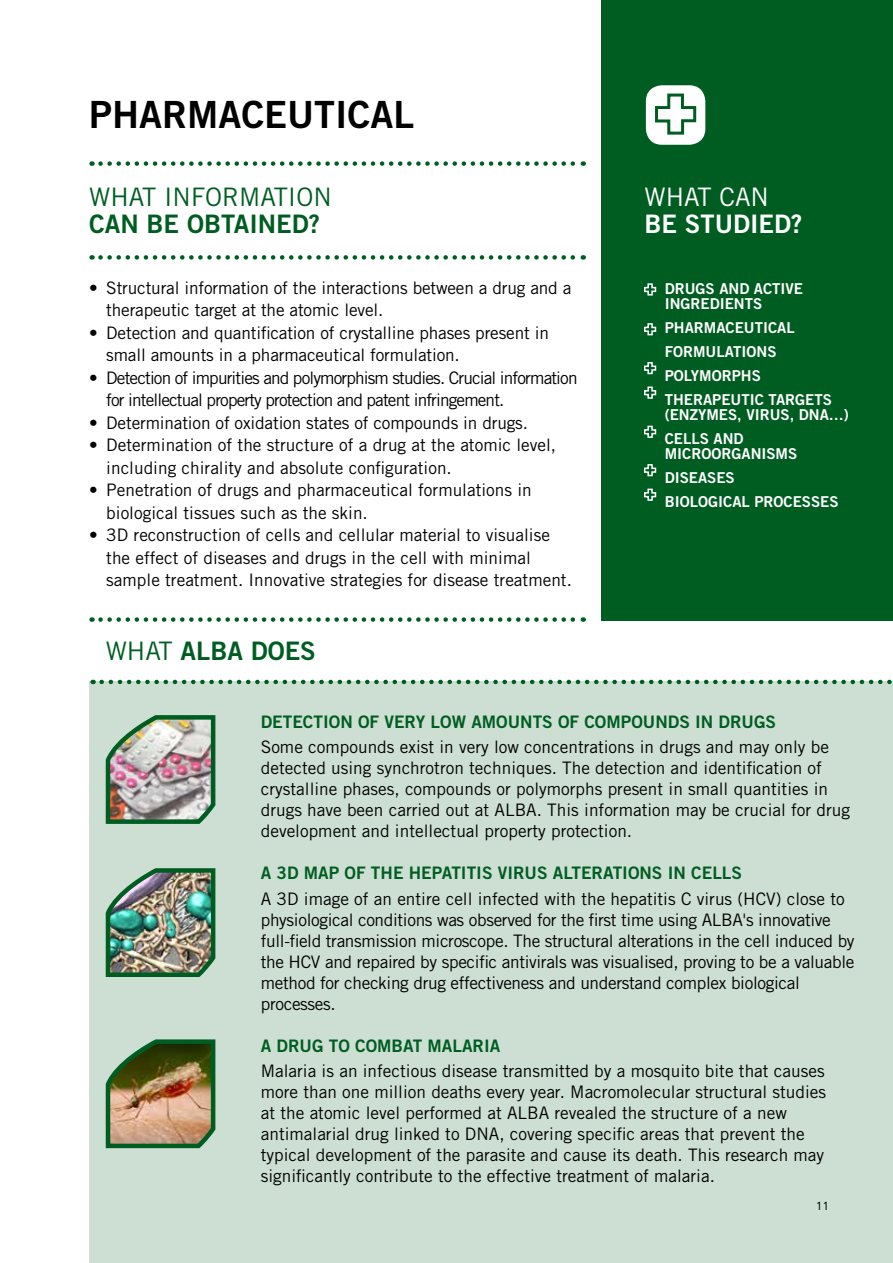
<style>
.page{position:relative;width:893px;height:1263px;background:#fff}
.page>*{position:absolute;margin:0;border:0;box-sizing:border-box;transform-origin:0 0}
.t1{font:37.5px "Trade Gothic LT Std Bd 2";color:#000}
.t2{font:25.5px "Trade Gothic LT Std Bd 2";color:#005d22}
.t3{font:25.5px "Trade Gothic LT Std";color:#005d22}
.t4{font:25.5px "Trade Gothic LT Std Bd 2";color:#fff}
.t5{font:25.5px "Trade Gothic LT Std";color:#fff}
.t6{font:17.25px/21px "Trade Gothic LT Std";color:#000}
.t7{font:17.25px/21px "Trade Gothic LT Std";letter-spacing:-.02em;color:#000}
.t8{font:17.25px/22.5px "Trade Gothic LT Std";letter-spacing:-.05em;color:#000}
.t9{font:17.25px "Trade Gothic LT Std Bd 2";color:#005d22}
.t10{font:15px/24px "Trade Gothic LT Std Bd 2";color:#fff}
.t11{font:12px "DIN Next LT Pro";color:#000}
.s1{font-family:"Trade Gothic LT Std"}
</style>
<div class="page">
<div style="left:89px;top:681px;width:804px;height:582px;background:#cddfd3"></div>
<img style="left:105px;top:868px;width:111px;height:109px">
<img style="left:105px;top:715px;width:111px;height:109px">
<img style="left:105px;top:1039px;width:111px;height:110px">
<svg style="left:102px;top:680px;width:790px;height:4px"></svg>
<svg style="left:100px;top:161px;width:484px;height:5px"></svg>
<svg style="left:100px;top:255px;width:484px;height:5px"></svg>
<svg style="left:100px;top:617px;width:484px;height:5px"></svg>
<div style="left:601px;top:0;width:292px;height:621px;background:#005d22"></div>
<div style="left:646px;top:85px;width:59px;height:60px;background:#fff;border-radius:16px"></div>
<svg style="left:655px;top:93px;width:42px;height:42px"></svg>
<svg style="left:644px;top:283px;width:13px;height:13px"></svg>
<svg style="left:644px;top:323px;width:13px;height:13px"></svg>
<svg style="left:644px;top:362px;width:13px;height:13px"></svg>
<svg style="left:644px;top:386px;width:13px;height:13px"></svg>
<svg style="left:644px;top:425px;width:13px;height:13px"></svg>
<svg style="left:644px;top:464px;width:13px;height:13px"></svg>
<svg style="left:644px;top:488px;width:13px;height:13px"></svg>
<h1 class="t1" style="left:89px;top:91px;width:326px">PHARMACEUTICAL</h1>
<h2 class="t3" style="left:89px;top:181px;width:244px">WHAT INFORMATION</h2>
<h2 class="t2" style="left:89px;top:208px;width:232px">CAN BE OBTAINED?</h2>
<p class="t6" style="left:106px;top:276px;width:467px;line-height:22.5px;text-indent:-17px">• Structural information of the interactions between a drug and a therapeutic target at the atomic level.</p>
<p class="t6" style="left:106px;top:321px;width:444px;line-height:22.5px;text-indent:-17px">• Detection and quantification of crystalline phases present in small amounts in a pharmaceutical formulation.</p>
<p class="t8" style="left:106px;top:366px;width:473px;text-indent:-17px">• Detection of impurities and polymorphism studies. Crucial information for intellectual property protection and patent infringement.</p>
<p class="t6" style="left:89px;top:412px;width:440px">• Determination of oxidation states of compounds in drugs.</p>
<p class="t6" style="left:106px;top:434px;width:451px;line-height:22.5px;text-indent:-17px">• Determination of the structure of a drug at the atomic level, including chirality and absolute configuration.</p>
<p class="t6" style="left:106px;top:479px;width:427px;line-height:22.5px;text-indent:-17px">• Penetration of drugs and pharmaceutical formulations in biological tissues such as the skin.</p>
<p class="t6" style="left:106px;top:524px;width:467px;line-height:22.5px;text-indent:-17px">• 3D reconstruction of cells and cellular material to visualise the effect of diseases and drugs in the cell with minimal sample treatment. Innovative strategies for disease treatment.</p>
<h2 class="t2" style="left:106px;top:635px;width:212px"><span class="s1">WHAT</span> ALBA DOES</h2>
<h2 class="t5" style="left:645px;top:181px;width:126px">WHAT CAN</h2>
<h2 class="t4" style="left:645px;top:208px;width:159px">BE STUDIED?</h2>
<p class="t10" style="left:665px;top:281px;width:140px;line-height:15px">DRUGS AND ACTIVE<br>INGREDIENTS</p>
<p class="t10" style="left:665px;top:316px;width:169px">PHARMACEUTICAL<br>FORMULATIONS<br>POLYMORPHS<br>THERAPEUTIC TARGETS</p>
<p class="t10" style="left:665px;top:403px;width:186px">(ENZYMES, VIRUS, DNA…)<br>CELLS AND</p>
<p class="t10" style="left:665px;top:442px;width:175px">MICROORGANISMS<br>DISEASES<br>BIOLOGICAL PROCESSES</p>
<p class="t9" style="left:261px;top:711px;width:517px">DETECTION OF VERY LOW AMOUNTS OF COMPOUNDS IN DRUGS</p>
<p class="t6" style="left:261px;top:736px;width:591px">Some compounds exist in very low concentrations in drugs and may only be detected using synchrotron techniques. The detection and identification of crystalline phases, compounds or polymorphs present in small quantities in drugs have been carried out at ALBA. This information may be crucial for drug development and intellectual property protection.</p>
<p class="t9" style="left:261px;top:862px;width:483px">A 3D MAP OF THE HEPATITIS VIRUS ALTERATIONS IN CELLS</p>
<p class="t7" style="left:261px;top:888px;width:595px">A 3D image of an entire cell infected with the hepatitis C virus (HCV) close to physiological conditions was observed for the first time using ALBA's innovative full-field transmission microscope. The structural alterations in the cell induced by the HCV and repaired by specific antivirals was visualised, proving to be a valuable method for checking drug effectiveness and understand complex biological processes.</p>
<p class="t9" style="left:261px;top:1035px;width:241px">A DRUG TO COMBAT MALARIA</p>
<p class="t6" style="left:261px;top:1060px;width:567px">Malaria is an infectious disease transmitted by a mosquito bite that causes more than one million deaths every year. Macromolecular structural studies at the atomic level performed at ALBA revealed the structure of a new antimalarial drug linked to DNA, covering specific areas that prevent the typical development of the parasite and cause its death. This research may significantly contribute to the effective treatment of malaria.</p>
<p class="t11" style="left:816px;top:1199px;width:15px">11</p>
</div>
